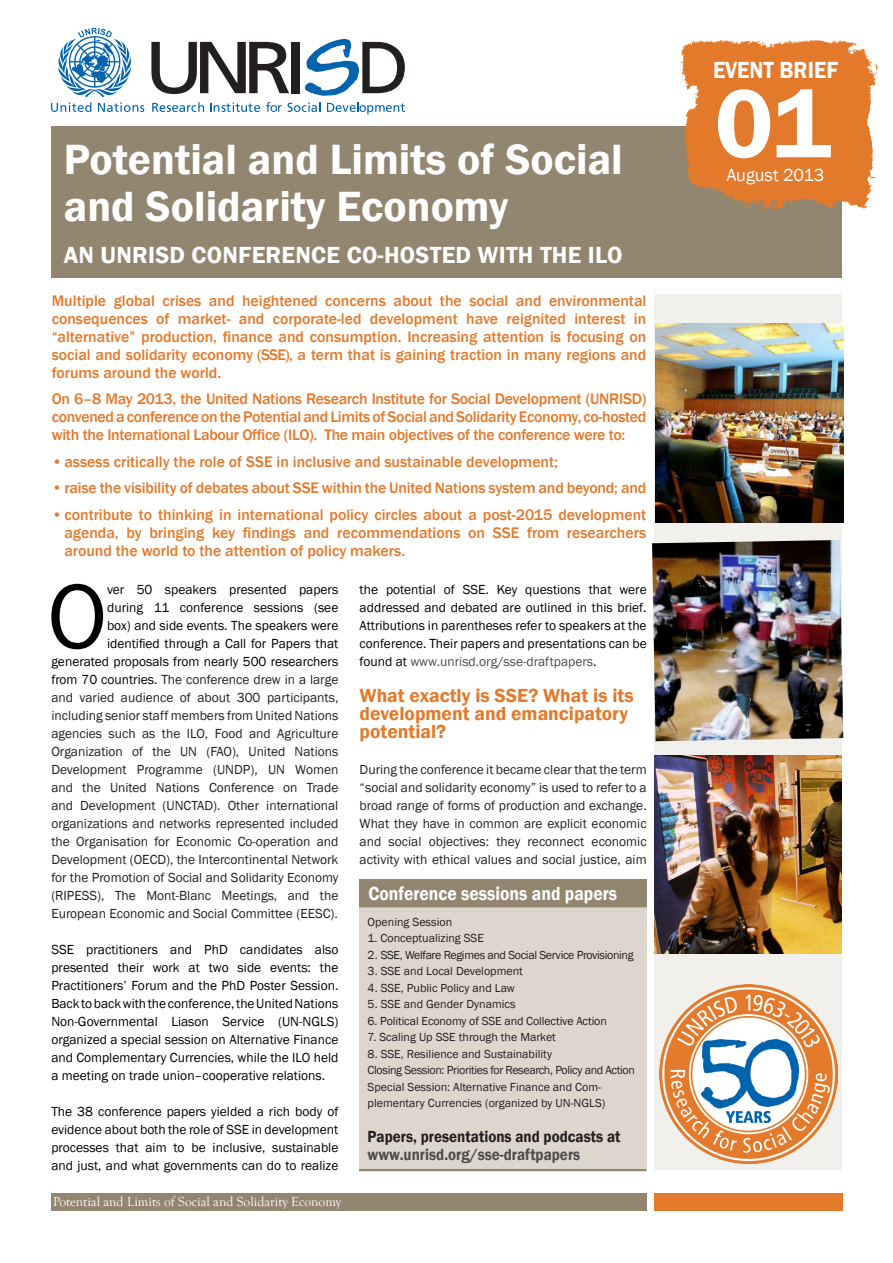
<style>
.page{position:relative;width:893px;height:1263px;background:#fff}
.page>*{position:absolute;margin:0;border:0;box-sizing:border-box;transform-origin:0 0}
.t1{font:600 100.5px "Franklin Gothic";color:#fff}
.Body_txt{font:94.5px "Franklin Gothic";color:#000}
.Title_1{font:600 43.5px/46.5px "Franklin Gothic";color:#fff}
.Title_1-2{font:600 24px "Franklin Gothic";letter-spacing:.01em;color:#fff}
.Title_neg_centered{font:600 24px "Franklin Gothic";color:#fff;scale:.9 1}
.Body_txt-2{font:600 19.5px/18px "Franklin Gothic";color:#e2792b}
.Box_title{font:600 19.5px "Franklin Gothic";color:#fff;scale:.9 1}
.t2{font:18px "Franklin Gothic";color:#fff}
.Box_txt_2{font:600 16.5px/18px "Franklin Gothic";color:#231f20;scale:.91 1}
.Text_intro{font:500 15.75px/18px "Franklin Gothic";color:#e2792b;text-align:justify}
.Body_txt-3{font:13.5px/18px "Franklin Gothic";color:#231f20;text-align:right}
.Body_txt-4{font:13.5px/18px "Franklin Gothic";color:#000;text-align:justify}
.Page_title__left_ali{font:13.5px "Goudy Old Style T";color:#fff}
.Box_txt_2-2{font:12px/16.5px "Franklin Gothic";color:#231f20}
.Box_txt_2-3{font:12px "Franklin Gothic";letter-spacing:-.03em;color:#231f20}
.s1{color:#000}
.s2{color:#4b4c4d}
</style>
<div class="page">
<div style="left:52px;top:126px;width:790px;height:151px;background:#938671"></div>
<svg style="left:681px;top:40px;width:197px;height:170px"></svg>
<div style="left:655px;top:294px;width:187px;height:876px;background:#f2f0ec"></div>
<img style="left:659px;top:985px;width:178px;height:178px">
<img style="left:655px;top:755px;width:187px;height:198px">
<img style="left:655px;top:324px;width:188px;height:199px">
<img style="left:652px;top:540px;width:191px;height:201px">
<div style="left:51px;top:1194px;width:595px;height:17px;background:#938671"></div>
<svg style="left:151px;top:42px;width:138px;height:52px"></svg>
<div style="left:291px;top:42px;width:8px;height:51px;background:#231f20"></div>
<svg style="left:305px;top:39px;width:100px;height:57px"></svg>
<svg style="left:51px;top:28px;width:93px;height:84px"></svg>
<svg style="left:152px;top:102px;width:52px;height:10px"></svg>
<svg style="left:210px;top:102px;width:50px;height:10px"></svg>
<svg style="left:266px;top:102px;width:16px;height:10px"></svg>
<svg style="left:288px;top:102px;width:32px;height:10px"></svg>
<svg style="left:327px;top:102px;width:78px;height:13px"></svg>
<div style="left:654px;top:1193px;width:188px;height:18px;background:#e2792b"></div>
<div style="left:359px;top:880px;width:287px;height:27px;background:#938671"></div>
<div style="left:359px;top:907px;width:287px;height:263px;background:#dcd6cc"></div>
<hr style="left:359px;top:907px;width:287px;height:1px;background:#938671">
<hr style="left:359px;top:1169px;width:287px;height:2px;background:#938671">
<p class="Title_1" style="left:64px;top:137px;width:560px">Potential and Limits of Social and Solidarity Economy</p>
<p class="Title_1-2" style="left:64px;top:240px;width:560px">AN UNRISD CONFERENCE CO-HOSTED WITH THE ILO</p>
<p class="Text_intro" style="left:52px;top:291px;width:596px">Multiple global crises and heightened concerns about the social and environmental consequences of market- and corporate-led development have reignited interest in “alternative” production, finance and consumption. Increasing attention is focusing on social and solidarity economy (SSE), a term that is gaining traction in many regions and forums around the world.</p>
<p class="Text_intro" style="left:52px;top:390px;width:596px">On 6–8 May 2013, the United Nations Research Institute for Social Development (UNRISD) convened a conference on the Potential and Limits of Social and Solidarity Economy, co-hosted with the International Labour Office (ILO). The main objectives of the conference were to:</p>
<p class="Text_intro" style="left:52px;top:452px;width:508px">•assess critically the role of SSE in inclusive and sustainable development;</p>
<p class="Text_intro" style="left:52px;top:479px;width:596px">•raise the visibility of debates about SSE within the United Nations system and beyond; and</p>
<p class="Text_intro" style="left:64px;top:505px;width:583px;text-indent:-13px">•contribute to thinking in international policy circles about a post-2015 development agenda, by bringing key findings and recommendations on SSE from researchers around the world to the attention of policy makers.</p>
<p class="Body_txt" style="left:47px;top:558px;width:61px">O</p>
<p class="Body_txt-3" style="left:51px;top:581px;width:289px"><span class="s1">ver 50 speakers presented papers<br>during 11 conference sessions (see<br>box) and side events. The speakers were identified through a Call for Papers that generated proposals from nearly 500 researchers from 70 countries.</span> The conference drew in a large and varied audience of about 300 participants, including senior staff members from United Nations agencies such as the ILO, Food and Agriculture Organization of the UN (FAO), United Nations Development Programme (UNDP), UN Women and the United Nations Conference on Trade and Development (UNCTAD). Other international organizations and networks represented included the Organisation for Economic Co-operation and Development (OECD), the Intercontinental Network for the Promotion of Social and Solidarity Economy (RIPESS), The Mont-Blanc Meetings, and the European Economic and Social Committee (EESC).</p>
<p class="Body_txt-4" style="left:51px;top:941px;width:289px">SSE practitioners and PhD candidates also presented their work at two side events: the Practitioners’ Forum and the PhD Poster Session.<br>Back to back with the conference, the United Nations Non-Governmental Liason Service (UN-NGLS) organized a special session on Alternative Finance and Complementary Currencies, while the ILO held a meeting on trade union–cooperative relations.</p>
<p class="Body_txt-4" style="left:51px;top:1103px;width:289px">The 38 conference papers yielded a rich body of evidence about both the role of SSE in development processes that aim to be inclusive, sustainable and just, and what governments can do to realize</p>
<p class="Page_title__left_ali" style="left:53px;top:1194px;width:289px">Potential and Limits of Social and Solidarity Economy</p>
<p class="Body_txt-4" style="left:360px;top:581px;width:289px">the potential of SSE. Key questions that were addressed and debated are outlined in this brief.<br>Attributions in parentheses refer to speakers at the conference. Their papers and presentations can be found at <span class="s2">www.unrisd.org/sse-draftpapers</span>.</p>
<p class="Body_txt-2" style="left:360px;top:687px;width:276px">What exactly is SSE? What is its development and emancipatory potential?</p>
<p class="Body_txt-3" style="left:360px;top:761px;width:289px;text-align:justify">During the conference it became clear that the term “social and solidarity economy” is used to refer to a broad range of forms of production and exchange.<br>What they have in common are explicit economic and social objectives: they reconnect economic activity with ethical values and social justice, aim</p>
<p class="Box_title" style="left:368px;top:881px;width:278px">Conference sessions and papers</p>
<p class="Box_txt_2-2" style="left:368px;top:914px;width:86px">Opening Session</p>
<p class="Box_txt_2-2" style="left:368px;top:930px;width:118px">1. Conceptualizing SSE</p>
<p class="Box_txt_2-3" style="left:368px;top:947px;width:268px">2. SSE, Welfare Regimes and Social Service Provisioning</p>
<p class="Box_txt_2-2" style="left:368px;top:963px;width:157px">3. SSE and Local Development</p>
<p class="Box_txt_2-2" style="left:368px;top:980px;width:149px">4. SSE, Public Policy and Law</p>
<p class="Box_txt_2-2" style="left:368px;top:996px;width:150px">5. SSE and Gender Dynamics</p>
<p class="Box_txt_2-2" style="left:368px;top:1013px;width:241px">6. Political Economy of SSE and Collective Action</p>
<p class="Box_txt_2-2" style="left:368px;top:1029px;width:190px">7. Scaling Up SSE through the Market</p>
<p class="Box_txt_2-2" style="left:368px;top:1046px;width:186px">8. SSE, Resilience and Sustainability</p>
<p class="Box_txt_2-3" style="left:368px;top:1063px;width:269px">Closing Session: Priorities for Research, Policy and Action</p>
<p class="Box_txt_2-2" style="left:368px;top:1079px;width:239px">Special Session: Alternative Finance and Com&shy;plementary Currencies (organized by UN-NGLS)</p>
<p class="Box_txt_2" style="left:368px;top:1127px;width:279px">Papers, presentations and podcasts at <span class="s2">www.unrisd.org/sse-draftpapers</span></p>
<p class="Title_neg_centered" style="left:713px;top:55px;width:141px">EVENT BRIEF</p>
<p class="t1" style="left:715px;top:62px;width:118px">01</p>
<p class="t2" style="left:727px;top:164px;width:99px">August 2013</p>
</div>
